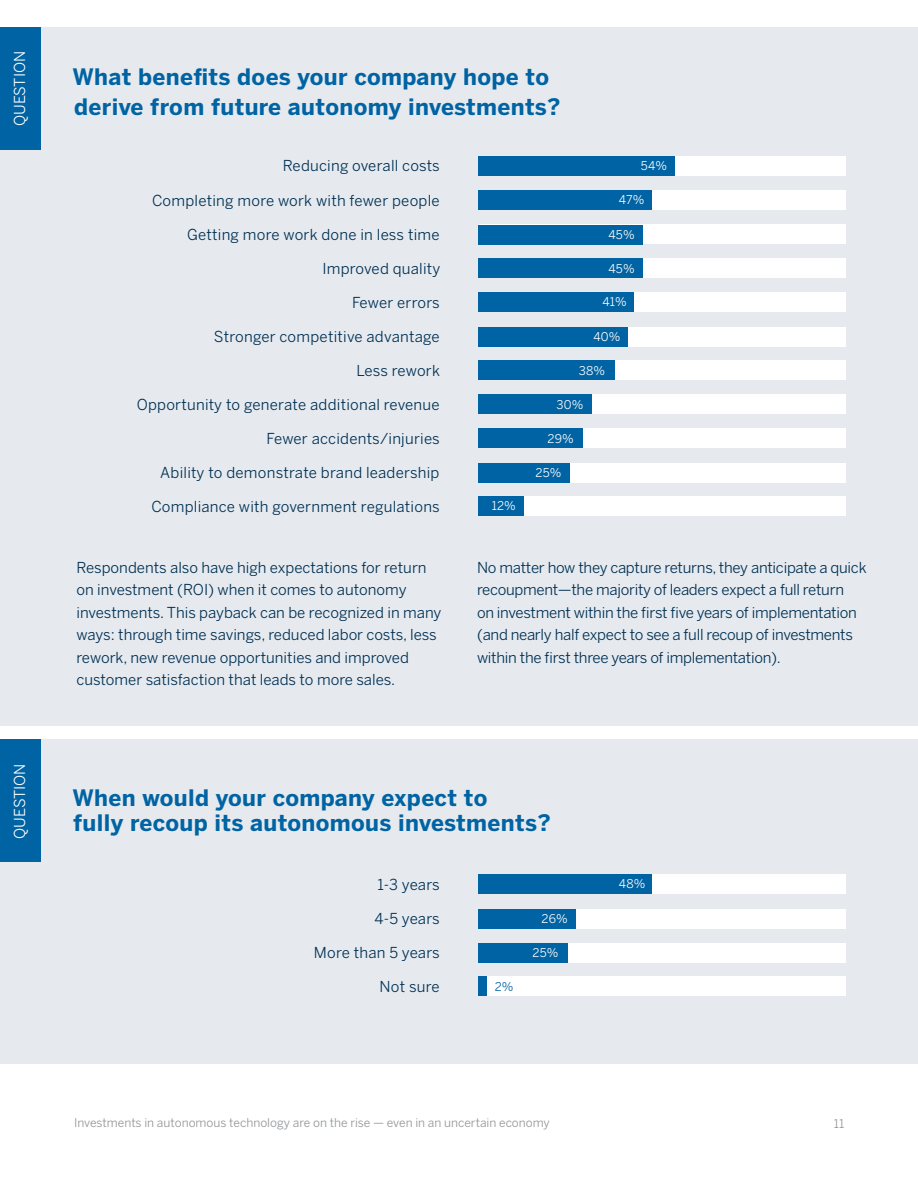
<style>
.page{position:relative;width:918px;height:1188px;background:#fff}
.page>*{position:absolute;margin:0;border:0;box-sizing:border-box;transform-origin:0 0}
.Subhead{font:700 22.5px/30px "Benton Sans";letter-spacing:.015em;color:#0063a3}
.Body{font:15px/22.5px "Benton Sans";color:#003054}
.Body-2{font:15px/22.5px "Benton Sans";letter-spacing:-.02em;color:#003054}
.Body-3{font:15px "Benton Sans";color:#fff}
.t1{font:12px "Benton Sans";color:#939598}
.Body-4{font:12px "Benton Sans";letter-spacing:.015em;color:#fff}
.Body-5{font:12px "Benton Sans";color:#0063a3}
</style>
<div class="page">
<div style="left:0;top:27px;width:918px;height:699px;background:#e6eaee"></div>
<div style="left:0;top:740px;width:918px;height:324px;background:#e6eaee"></div>
<div style="left:479px;top:156px;width:367px;height:19px;background:#fff"></div>
<div style="left:479px;top:874px;width:367px;height:20px;background:#fff"></div>
<div style="left:479px;top:191px;width:367px;height:19px;background:#fff"></div>
<div style="left:479px;top:909px;width:367px;height:19px;background:#fff"></div>
<div style="left:479px;top:395px;width:367px;height:19px;background:#fff"></div>
<div style="left:478px;top:395px;width:114px;height:19px;background:#0063a3"></div>
<div style="left:479px;top:429px;width:367px;height:19px;background:#fff"></div>
<div style="left:478px;top:429px;width:105px;height:19px;background:#0063a3"></div>
<div style="left:479px;top:464px;width:367px;height:19px;background:#fff"></div>
<div style="left:479px;top:496px;width:367px;height:20px;background:#fff"></div>
<div style="left:478px;top:496px;width:46px;height:20px;background:#0063a3"></div>
<div style="left:479px;top:225px;width:367px;height:19px;background:#fff"></div>
<div style="left:479px;top:943px;width:367px;height:19px;background:#fff"></div>
<div style="left:479px;top:293px;width:367px;height:19px;background:#fff"></div>
<div style="left:479px;top:259px;width:367px;height:19px;background:#fff"></div>
<div style="left:479px;top:977px;width:367px;height:19px;background:#fff"></div>
<div style="left:478px;top:977px;width:9px;height:19px;background:#0063a3"></div>
<div style="left:479px;top:361px;width:367px;height:19px;background:#fff"></div>
<div style="left:479px;top:327px;width:367px;height:19px;background:#fff"></div>
<div style="left:0;top:27px;width:40px;height:122px;background:#0063a3"></div>
<div style="left:0;top:740px;width:40px;height:122px;background:#0063a3"></div>
<div style="left:478px;top:156px;width:197px;height:19px;background:#0063a3"></div>
<div style="left:478px;top:190px;width:174px;height:20px;background:#0063a3"></div>
<div style="left:478px;top:874px;width:174px;height:20px;background:#0063a3"></div>
<div style="left:478px;top:225px;width:166px;height:19px;background:#0063a3"></div>
<div style="left:478px;top:259px;width:166px;height:19px;background:#0063a3"></div>
<div style="left:478px;top:292px;width:156px;height:20px;background:#0063a3"></div>
<div style="left:478px;top:327px;width:150px;height:19px;background:#0063a3"></div>
<div style="left:478px;top:361px;width:137px;height:19px;background:#0063a3"></div>
<div style="left:478px;top:464px;width:92px;height:19px;background:#0063a3"></div>
<div style="left:478px;top:909px;width:98px;height:19px;background:#0063a3"></div>
<div style="left:478px;top:943px;width:90px;height:19px;background:#0063a3"></div>
<p class="Body-3" style="left:11px;top:126px;width:77px;rotate:-90deg">QUESTION</p>
<p class="Body-3" style="left:11px;top:839px;width:77px;rotate:-90deg">QUESTION</p>
<p class="Subhead" style="left:72px;top:62px;width:490px">What benefits does your company hope to derive from future autonomy investments?</p>
<p class="Body" style="left:283px;top:155px;width:159px">Reducing overall costs</p>
<p class="Body" style="left:152px;top:190px;width:289px">Completing more work with fewer people</p>
<p class="Body-4" style="left:641px;top:159px;width:28px">54%</p>
<p class="Body-4" style="left:619px;top:193px;width:27px">47%</p>
<p class="Body" style="left:187px;top:224px;width:254px">Getting more work done in less time</p>
<p class="Body" style="left:322px;top:258px;width:119px">Improved quality</p>
<p class="Body" style="left:352px;top:292px;width:89px">Fewer errors</p>
<p class="Body" style="left:214px;top:325px;width:227px">Stronger competitive advantage</p>
<p class="Body" style="left:356px;top:359px;width:85px">Less rework</p>
<p class="Body" style="left:137px;top:393px;width:304px">Opportunity to generate additional revenue</p>
<p class="Body" style="left:267px;top:427px;width:175px">Fewer accidents/injuries</p>
<p class="Body" style="left:160px;top:461px;width:281px">Ability to demonstrate brand leadership</p>
<p class="Body" style="left:151px;top:495px;width:290px">Compliance with government regulations</p>
<p class="Body" style="left:76px;top:556px;width:367px">Respondents also have high expectations for return on investment (ROI) when it comes to autonomy investments. This payback can be recognized in many ways: through time savings, reduced labor costs, less rework, new revenue opportunities and improved customer satisfaction that leads to more sales.</p>
<p class="Body-4" style="left:492px;top:499px;width:26px">12%</p>
<p class="Body-4" style="left:608px;top:228px;width:28px">45%</p>
<p class="Body-4" style="left:608px;top:262px;width:28px">45%</p>
<p class="Body-4" style="left:602px;top:295px;width:26px">41%</p>
<p class="Body-4" style="left:593px;top:329px;width:29px">40%</p>
<p class="Body-4" style="left:579px;top:363px;width:28px">38%</p>
<p class="Body-4" style="left:556px;top:397px;width:28px">30%</p>
<p class="Body-4" style="left:548px;top:431px;width:28px">29%</p>
<p class="Body-4" style="left:536px;top:466px;width:28px">25%</p>
<p class="Body-2" style="left:477px;top:556px;width:391px">No matter how they capture returns, they anticipate a quick recoupment—the majority of leaders expect a full return<br>on investment within the first five years of implementation (and nearly half expect to see a full recoup of investments within the first three years of implementation).</p>
<p class="Subhead" style="left:72px;top:785px;width:480px;line-height:25.5px">When would your company expect to<br>fully recoup its autonomous investments?</p>
<p class="Body" style="left:378px;top:873px;width:64px">1-3 years</p>
<p class="Body" style="left:375px;top:908px;width:67px">4-5 years</p>
<p class="Body" style="left:314px;top:942px;width:128px">More than 5 years</p>
<p class="Body" style="left:379px;top:976px;width:62px">Not sure</p>
<p class="Body-5" style="left:495px;top:980px;width:20px">2%</p>
<p class="Body-4" style="left:542px;top:912px;width:28px">26%</p>
<p class="Body-4" style="left:533px;top:946px;width:28px">25%</p>
<p class="Body-4" style="left:619px;top:877px;width:28px">48%</p>
<p class="t1" style="left:74px;top:1115px;width:477px">Investments in autonomous technology are on the rise — even in an uncertain economy</p>
<p class="t1" style="left:834px;top:1116px;width:12px">11</p>
</div>
